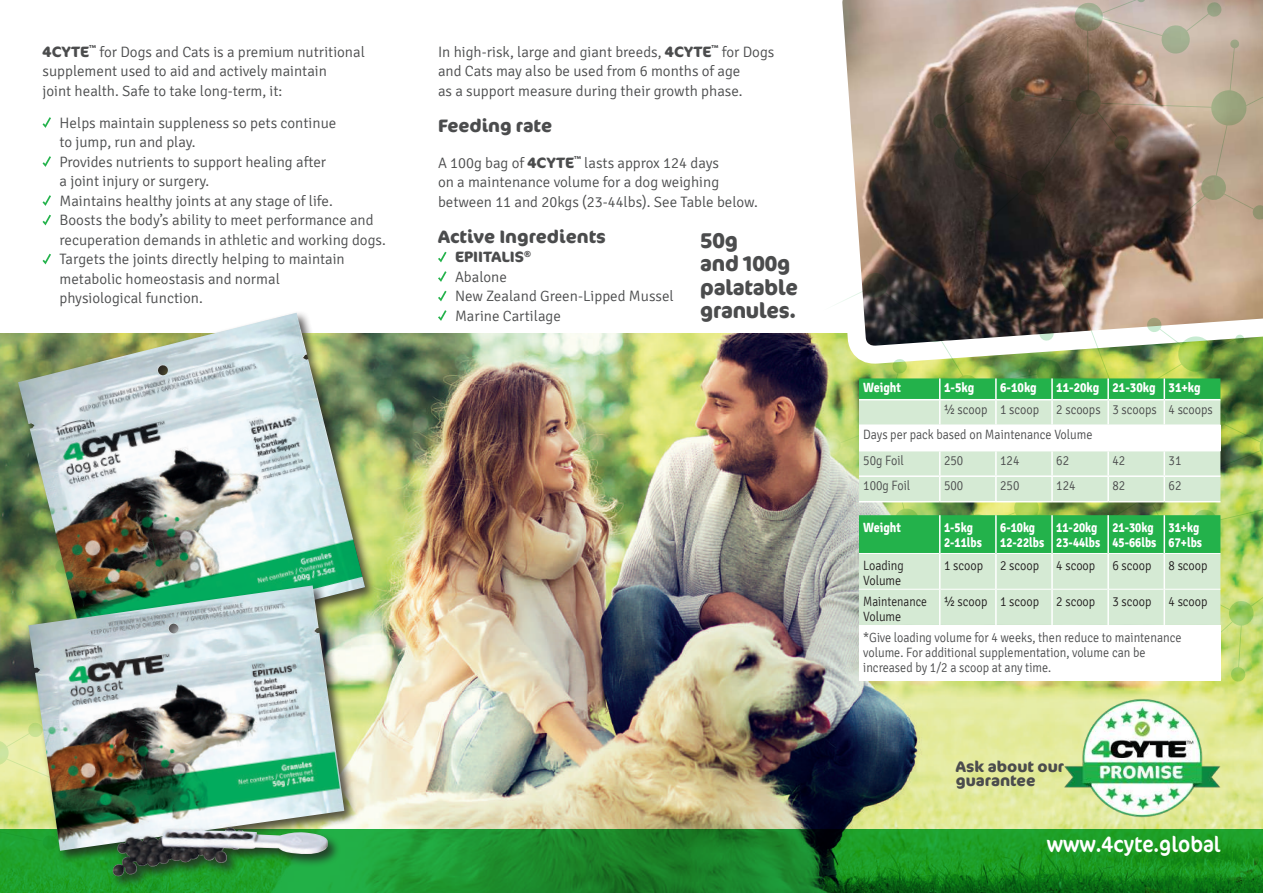
<style>
.page{position:relative;width:1263px;height:893px;background:#fff}
.page>*{position:absolute;margin:0;border:0;box-sizing:border-box;transform-origin:0 0}
.t1{font:22.5px "Cocon";color:#fff;scale:.9 1}
.t2{font:700 21.45px/23.5px "Cocon";letter-spacing:-.01em;color:#4b4c4d;scale:.95 1}
.t3{font:700 18px "Cocon";color:#4b4c4d}
.t4{font:700 15.45px/14.1px "Cocon";color:#4b4c4d}
.t5{font:300 15px/19.5px "Signika";color:#4b4c4d}
.t6{font:700 15px "Cocon";color:#4b4c4d}
.t7{font:300 13.5px/15px "Signika";color:#4b4c4d;scale:.9 1}
.t8{font:300 13.5px/14.5px "Signika";color:#231f20;scale:.9 1}
.t9{font:700 13.5px/14.5px "Signika";color:#fff;scale:.86 1}
.t10{font:700 13.5px "Signika";color:#fff;scale:.9 1}
.t11{font:300 13.5px/14.5px "Signika";color:#231f20;scale:.86 1}
.t12{font:700 4.35px "Cocon";color:#4b4c4d}
.s1{font-family:"Cocon";font-weight:700}
</style>
<div class="page">
<img style="left:416px;top:334px;width:416px;height:495px">
<svg style="left:832px;top:776px;width:431px;height:53px;background:#bcc485"></svg>
<img style="left:743px;top:0;width:520px;height:776px">
<img style="left:743px;top:379px;width:74px;height:229px">
<img style="left:0;top:334px;width:416px;height:495px">
<svg style="left:0;top:829px;width:1263px;height:64px;background:#198b27"></svg>
<svg style="left:43px;top:117px;width:8px;height:11px"></svg>
<svg style="left:43px;top:156px;width:8px;height:11px"></svg>
<svg style="left:43px;top:195px;width:8px;height:11px"></svg>
<svg style="left:43px;top:215px;width:8px;height:10px"></svg>
<svg style="left:43px;top:254px;width:8px;height:10px"></svg>
<svg style="left:438px;top:252px;width:9px;height:10px"></svg>
<svg style="left:438px;top:271px;width:9px;height:11px"></svg>
<svg style="left:438px;top:291px;width:9px;height:10px"></svg>
<svg style="left:438px;top:310px;width:9px;height:11px"></svg>
<div style="left:16px;top:311px;width:361px;height:358px;background:#231f20;opacity:.75"></div>
<img style="left:18px;top:313px;width:347px;height:344px">
<div style="left:26px;top:583px;width:331px;height:306px;background:#231f20;opacity:.75"></div>
<img style="left:28px;top:585px;width:316px;height:291px">
<svg style="left:859px;top:515px;width:361px;height:110px;background:#96d6a4"></svg>
<div style="left:859px;top:625px;width:361px;height:55px;background:#fff"></div>
<hr style="left:859px;top:553px;width:80px;height:1px;background:#fff">
<hr style="left:940px;top:553px;width:55px;height:1px;background:#fff">
<hr style="left:997px;top:553px;width:54px;height:1px;background:#fff">
<hr style="left:1053px;top:553px;width:54px;height:1px;background:#fff">
<hr style="left:1109px;top:553px;width:54px;height:1px;background:#fff">
<hr style="left:1165px;top:553px;width:55px;height:1px;background:#fff">
<hr style="left:859px;top:589px;width:80px;height:1px;background:#fff">
<hr style="left:940px;top:589px;width:55px;height:1px;background:#fff">
<hr style="left:997px;top:589px;width:54px;height:1px;background:#fff">
<hr style="left:1053px;top:589px;width:54px;height:1px;background:#fff">
<hr style="left:1109px;top:589px;width:54px;height:1px;background:#fff">
<hr style="left:1165px;top:589px;width:55px;height:1px;background:#fff">
<hr style="left:939px;top:515px;width:1px;height:38px;background:#fff">
<hr style="left:995px;top:515px;width:2px;height:38px;background:#fff">
<hr style="left:1051px;top:515px;width:2px;height:38px;background:#fff">
<hr style="left:1107px;top:515px;width:2px;height:38px;background:#fff">
<hr style="left:1163px;top:515px;width:2px;height:38px;background:#fff">
<hr style="left:939px;top:553px;width:1px;height:36px;background:#fff">
<hr style="left:995px;top:553px;width:2px;height:36px;background:#fff">
<hr style="left:1051px;top:553px;width:2px;height:36px;background:#fff">
<hr style="left:1107px;top:553px;width:2px;height:36px;background:#fff">
<hr style="left:1163px;top:553px;width:2px;height:36px;background:#fff">
<hr style="left:939px;top:589px;width:1px;height:36px;background:#fff">
<hr style="left:995px;top:589px;width:2px;height:36px;background:#fff">
<hr style="left:1051px;top:589px;width:2px;height:36px;background:#fff">
<hr style="left:1107px;top:589px;width:2px;height:36px;background:#fff">
<hr style="left:1163px;top:589px;width:2px;height:36px;background:#fff">
<div style="left:859px;top:425px;width:361px;height:26px;background:#fff"></div>
<div style="left:859px;top:451px;width:361px;height:50px;background:#d5ead4"></div>
<hr style="left:996px;top:475px;width:56px;height:2px;background:#fff">
<hr style="left:995px;top:477px;width:2px;height:24px;background:#fff">
<hr style="left:1052px;top:475px;width:56px;height:2px;background:#fff">
<hr style="left:1051px;top:477px;width:2px;height:24px;background:#fff">
<hr style="left:1108px;top:475px;width:56px;height:2px;background:#fff">
<hr style="left:1107px;top:477px;width:2px;height:24px;background:#fff">
<hr style="left:1164px;top:475px;width:56px;height:2px;background:#fff">
<hr style="left:1163px;top:477px;width:2px;height:24px;background:#fff">
<hr style="left:859px;top:501px;width:81px;height:1px;background:#fff">
<hr style="left:940px;top:501px;width:56px;height:1px;background:#fff">
<hr style="left:996px;top:501px;width:56px;height:1px;background:#fff">
<hr style="left:1052px;top:501px;width:56px;height:1px;background:#fff">
<hr style="left:1108px;top:501px;width:56px;height:1px;background:#fff">
<hr style="left:1164px;top:501px;width:56px;height:1px;background:#fff">
<svg style="left:859px;top:378px;width:361px;height:46px;background:#88d299"></svg>
<hr style="left:859px;top:424px;width:81px;height:2px;background:#fff">
<hr style="left:940px;top:424px;width:56px;height:2px;background:#fff">
<hr style="left:996px;top:424px;width:56px;height:2px;background:#fff">
<hr style="left:1052px;top:424px;width:56px;height:2px;background:#fff">
<hr style="left:1108px;top:424px;width:56px;height:2px;background:#fff">
<hr style="left:1164px;top:424px;width:56px;height:2px;background:#fff">
<img style="left:1063px;top:680px;width:157px;height:156px">
<p class="t6" style="left:43px;top:42px;width:48px">4CYTE</p>
<p class="t12" style="left:89px;top:44px;width:8px">TM</p>
<p class="t5" style="left:43px;top:42px;width:324px;text-indent:57px">for Dogs and Cats is a premium nutritional supplement used to aid and actively maintain<br>joint health. Safe to take long-term, it:</p>
<p class="t5" style="left:60px;top:113px;width:328px">Helps maintain suppleness so pets continue<br>to jump, run and play.<br>Provides nutrients to support healing after<br>a joint injury or surgery.<br>Maintains healthy joints at any stage of life.<br>Boosts the body’s ability to meet performance and recuperation demands in athletic and working dogs.<br>Targets the joints directly helping to maintain metabolic homeostasis and normal<br>physiological function.</p>
<p class="t5" style="left:438px;top:42px;width:275px">In high-risk, large and giant breeds, <span class="s1">4CYTE</span></p>
<p class="t12" style="left:711px;top:44px;width:8px">TM</p>
<p class="t5" style="left:438px;top:42px;width:338px;text-indent:284px">for Dogs and Cats may also be used from 6 months of age<br>as a support measure during their growth phase.</p>
<p class="t3" style="left:438px;top:115px;width:116px">Feeding rate</p>
<p class="t5" style="left:438px;top:153px;width:138px">A 100g bag of <span class="s1">4CYTE</span></p>
<p class="t12" style="left:574px;top:155px;width:8px">TM</p>
<p class="t5" style="left:438px;top:153px;width:321px;text-indent:146px">lasts approx 124 days<br>on a maintenance volume for a dog weighing between 11 and 20kgs (23-44lbs). See Table below.</p>
<p class="t3" style="left:438px;top:226px;width:169px">Active Ingredients</p>
<p class="t6" style="left:455px;top:248px;width:78px">EPIITALIS<sup>®</sup></p>
<p class="t5" style="left:455px;top:267px;width:220px">Abalone<br>New Zealand Green-Lipped Mussel<br>Marine Cartilage</p>
<h2 class="t2" style="left:700px;top:229px;width:104px">50g<br>and 100g palatable granules.</h2>
<p class="t10" style="left:863px;top:380px;width:44px">Weight</p>
<p class="t10" style="left:944px;top:380px;width:35px">1-5kg</p>
<p class="t10" style="left:1000px;top:380px;width:42px">6-10kg</p>
<p class="t10" style="left:1056px;top:380px;width:162px">11-20kg 21-30kg 31+kg</p>
<p class="t7" style="left:944px;top:402px;width:107px">½ scoop 1 scoop</p>
<p class="t7" style="left:863px;top:397px;width:390px;line-height:25.5px;text-indent:193px">2 scoops 3 scoops 4 scoops<br>Days per pack based on Maintenance Volume<br>50g Foil</p>
<p class="t7" style="left:944px;top:453px;width:23px">250</p>
<p class="t7" style="left:1000px;top:453px;width:23px">124</p>
<p class="t7" style="left:1056px;top:453px;width:16px">62</p>
<p class="t7" style="left:1112px;top:453px;width:16px">42</p>
<p class="t7" style="left:1168px;top:453px;width:16px">31</p>
<p class="t7" style="left:863px;top:478px;width:54px">100g Foil</p>
<p class="t7" style="left:944px;top:478px;width:23px">500</p>
<p class="t7" style="left:1000px;top:478px;width:23px">250</p>
<p class="t7" style="left:1056px;top:478px;width:23px">124</p>
<p class="t7" style="left:1112px;top:478px;width:16px">82</p>
<p class="t7" style="left:1168px;top:478px;width:16px">62</p>
<p class="t10" style="left:863px;top:519px;width:44px">Weight</p>
<p class="t9" style="left:944px;top:520px;width:45px">1-5kg<br>2-11lbs</p>
<p class="t9" style="left:1000px;top:520px;width:53px">6-10kg<br>12-22lbs</p>
<p class="t9" style="left:1056px;top:520px;width:53px">11-20kg<br>23-44lbs</p>
<p class="t9" style="left:1112px;top:520px;width:53px">21-30kg<br>45-66lbs</p>
<p class="t9" style="left:1168px;top:520px;width:40px">31+kg<br>67+lbs</p>
<p class="t8" style="left:863px;top:559px;width:47px">Loading<br>Volume</p>
<p class="t8" style="left:944px;top:559px;width:45px">1 scoop</p>
<p class="t8" style="left:1000px;top:559px;width:45px">2 scoop</p>
<p class="t8" style="left:1056px;top:559px;width:45px">4 scoop</p>
<p class="t8" style="left:1112px;top:559px;width:45px">6 scoop</p>
<p class="t8" style="left:1168px;top:559px;width:45px">8 scoop</p>
<p class="t11" style="left:863px;top:595px;width:76px">Maintenance<br>Volume</p>
<p class="t8" style="left:944px;top:595px;width:107px">½ scoop 1 scoop</p>
<p class="t8" style="left:1056px;top:595px;width:45px">2 scoop</p>
<p class="t8" style="left:1112px;top:595px;width:45px">3 scoop</p>
<p class="t8" style="left:1168px;top:595px;width:45px">4 scoop</p>
<p class="t7" style="left:863px;top:630px;width:355px">*Give loading volume for 4 weeks, then reduce to maintenance volume. For additional supplementation, volume can be increased by 1/2 a scoop at any time.</p>
<p class="t4" style="left:956px;top:760px;width:110px">Ask about our guarantee</p>
<h1 class="t1" style="left:1047px;top:831px;width:195px">www.4cyte.global</h1>
</div>
